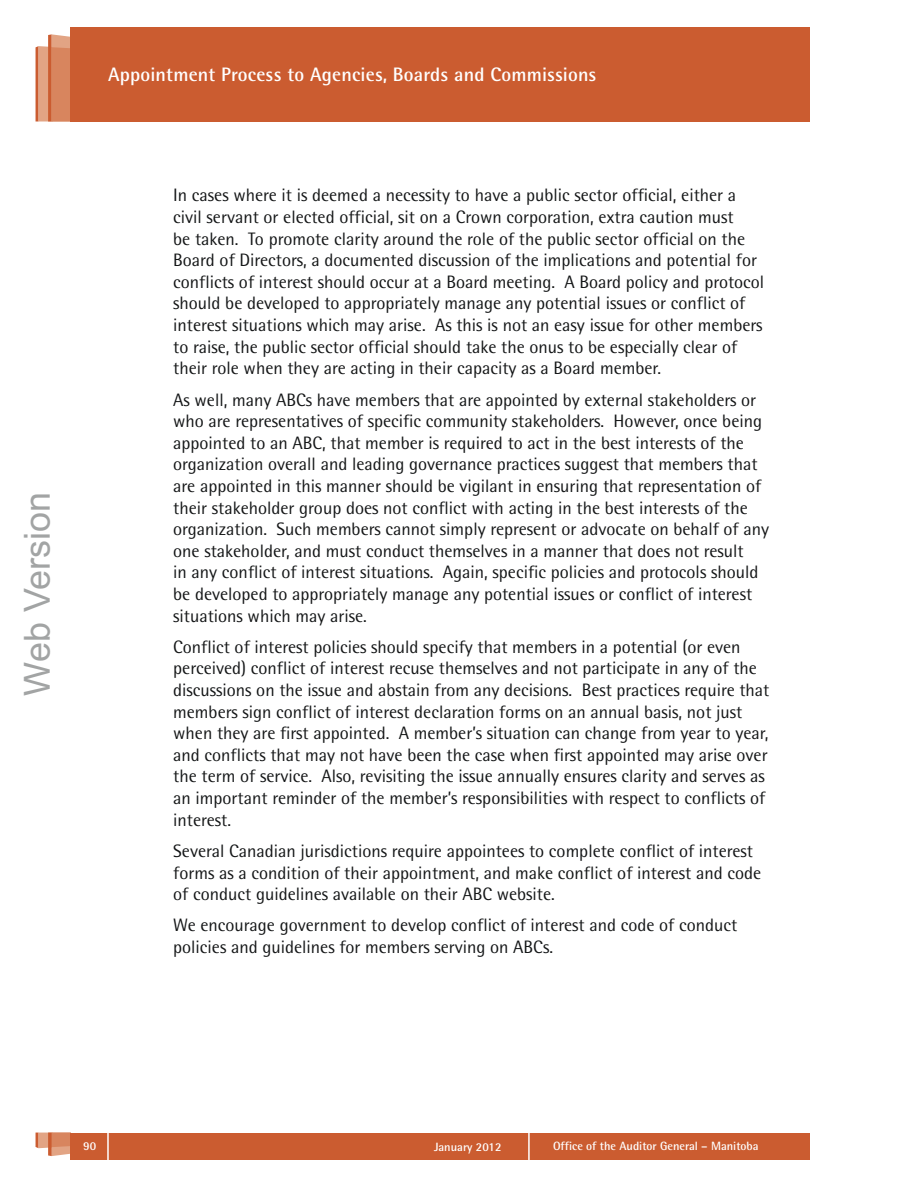
<style>
.page{position:relative;width:918px;height:1188px;background:#fff}
.page>*{position:absolute;margin:0;border:0;box-sizing:border-box;transform-origin:0 0}
.t1{font:36px "Arial";color:#a2a4a4}
.t2{font:700 19.5px "Agfa Rotis Semisans";letter-spacing:.01em;color:#fff}
.t3{font:18px/21.6px "Agfa Rotis Semisans";color:#131516}
.t4{font:700 12px "Agfa Rotis Semisans";color:#fff}
</style>
<div class="page">
<svg style="left:36px;top:1133px;width:35px;height:23px"></svg>
<div style="left:71px;top:1133px;width:739px;height:27px;background:#cb5c30"></div>
<hr style="left:528px;top:1132px;width:2px;height:28px;background:#fff">
<hr style="left:107px;top:1132px;width:2px;height:28px;background:#fff">
<svg style="left:36px;top:34px;width:35px;height:88px;background:#db8f6c"></svg>
<div style="left:71px;top:27px;width:739px;height:95px;background:#cb5c30"></div>
<h1 class="t1" style="left:16px;top:696px;width:205px;rotate:-90deg">Web Version</h1>
<p class="t2" style="left:108px;top:67px;width:490px">Appointment Process to Agencies, Boards and Commissions</p>
<p class="t3" style="left:173px;top:186px;width:592px">In cases where it is deemed a necessity to have a public sector official, either a civil servant or elected official, sit on a Crown corporation, extra caution must<br>be taken. To promote clarity around the role of the public sector official on the Board of Directors, a documented discussion of the implications and potential for conflicts of interest should occur at a Board meeting. A Board policy and protocol should be developed to appropriately manage any potential issues or conflict of interest situations which may arise. As this is not an easy issue for other members to raise, the public sector official should take the onus to be especially clear of their role when they are acting in their capacity as a Board member.</p>
<p class="t3" style="left:173px;top:390px;width:597px">As well, many ABCs have members that are appointed by external stakeholders or who are representatives of specific community stakeholders. However, once being appointed to an ABC, that member is required to act in the best interests of the organization overall and leading governance practices suggest that members that are appointed in this manner should be vigilant in ensuring that representation of their stakeholder group does not conflict with acting in the best interests of the organization. Such members cannot simply represent or advocate on behalf of any one stakeholder, and must conduct themselves in a manner that does not result<br>in any conflict of interest situations. Again, specific policies and protocols should be developed to appropriately manage any potential issues or conflict of interest situations which may arise.</p>
<p class="t3" style="left:173px;top:638px;width:598px">Conflict of interest policies should specify that members in a potential (or even perceived) conflict of interest recuse themselves and not participate in any of the discussions on the issue and abstain from any decisions. Best practices require that members sign conflict of interest declaration forms on an annual basis, not just when they are first appointed. A member’s situation can change from year to year, and conflicts that may not have been the case when first appointed may arise over the term of service. Also, revisiting the issue annually ensures clarity and serves as an important reminder of the member’s responsibilities with respect to conflicts of interest.</p>
<p class="t3" style="left:173px;top:842px;width:589px">Several Canadian jurisdictions require appointees to complete conflict of interest forms as a condition of their appointment, and make conflict of interest and code of conduct guidelines available on their ABC website.</p>
<p class="t3" style="left:173px;top:916px;width:566px">We encourage government to develop conflict of interest and code of conduct policies and guidelines for members serving on ABCs.</p>
<p class="t4" style="left:83px;top:1142px;width:14px">90</p>
<p class="t4" style="left:434px;top:1142px;width:69px">January 2012</p>
<p class="t4" style="left:553px;top:1142px;width:207px">Office of the Auditor General – Manitoba</p>
</div>
